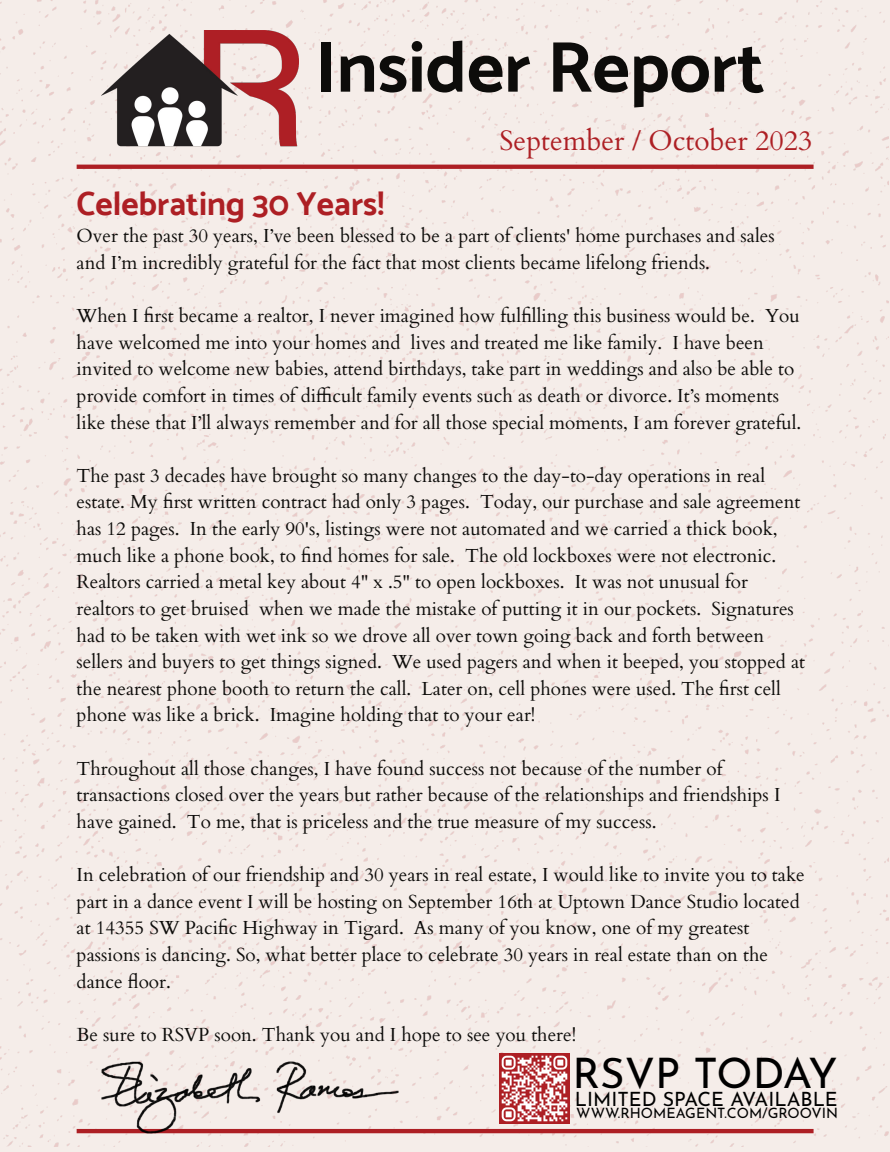
<style>
.page{position:relative;width:890px;height:1152px;background:#fff}
.page>*{position:absolute;margin:0;border:0;box-sizing:border-box;transform-origin:0 0}
.t1{font:700 72.4px "Catamaran";color:#0d0c0a}
.t2{font:42px "Josefin Sans";color:#000}
.t3{font:700 33.6px "Catamaran";color:#ad1f24}
.t4{font:28px "Cardo";color:#ad1f24}
.t5{font:19.6px "Josefin Sans";color:#000}
.t6{font:18.8px/26.8px "Cardo";color:#0d0c0a}
.t7{font:14.4px "Josefin Sans";color:#000}
</style>
<div class="page">
<div style="left:0;top:0;width:888px;height:1147px;background:#f5ede9"></div>
<img style="left:101px;top:31px;width:198px;height:119px">
<svg style="left:77px;top:165px;width:737px;height:4px;background:#ae2328"></svg>
<hr style="left:77px;top:1129px;width:737px;height:4px;background:#ad1f24">
<img style="left:101px;top:1061px;width:298px;height:72px">
<img style="left:500px;top:1054px;width:69px;height:70px">
<h1 class="t1" style="left:315px;top:24px;width:451px">Insider Report</h1>
<h3 class="t4" style="left:500px;top:118px;width:314px">September / October 2023</h3>
<h3 class="t3" style="left:77px;top:184px;width:309px">Celebrating 30 Years!</h3>
<p class="t6" style="left:77px;top:222px;width:700px">Over the past 30 years, I’ve been blessed to be a part of clients' home purchases and sales and I’m incredibly grateful for the fact that most clients became lifelong friends.</p>
<p class="t6" style="left:77px;top:301px;width:726px">When I first became a realtor, I never imagined how fulfilling this business would be. You have welcomed me into your homes and lives and treated me like family. I have been invited to welcome new babies, attend birthdays, take part in weddings and also be able to provide comfort in times of difficult family events such as death or divorce. It’s moments like these that I’ll always remember and for all those special moments, I am forever grateful.</p>
<p class="t6" style="left:77px;top:461px;width:730px">The past 3 decades have brought so many changes to the day-to-day operations in real estate. My first written contract had only 3 pages. Today, our purchase and sale agreement has 12 pages. In the early 90's, listings were not automated and we carried a thick book, much like a phone book, to find homes for sale. The old lockboxes were not electronic.<br>Realtors carried a metal key about 4" x .5" to open lockboxes. It was not unusual for realtors to get bruised when we made the mistake of putting it in our pockets. Signatures had to be taken with wet ink so we drove all over town going back and forth between sellers and buyers to get things signed. We used pagers and when it beeped, you stopped at the nearest phone booth to return the call. Later on, cell phones were used. The first cell phone was like a brick. Imagine holding that to your ear!</p>
<p class="t6" style="left:77px;top:754px;width:705px">Throughout all those changes, I have found success not because of the number of transactions closed over the years but rather because of the relationships and friendships I have gained. To me, that is priceless and the true measure of my success.</p>
<p class="t6" style="left:77px;top:860px;width:730px">In celebration of our friendship and 30 years in real estate, I would like to invite you to take part in a dance event I will be hosting on September 16th at Uptown Dance Studio located at 14355 SW Pacific Highway in Tigard. As many of you know, one of my greatest passions is dancing. So, what better place to celebrate 30 years in real estate than on the dance floor.</p>
<p class="t6" style="left:77px;top:1020px;width:501px">Be sure to RSVP soon. Thank you and I hope to see you there!</p>
<h2 class="t2" style="left:572px;top:1039px;width:267px">RSVP TODAY</h2>
<p class="t5" style="left:575px;top:1082px;width:264px">LIMITED SPACE AVAILABLE</p>
<p class="t7" style="left:576px;top:1101px;width:263px">WWW.RHOMEAGENT.COM/GROOVIN</p>
</div>
